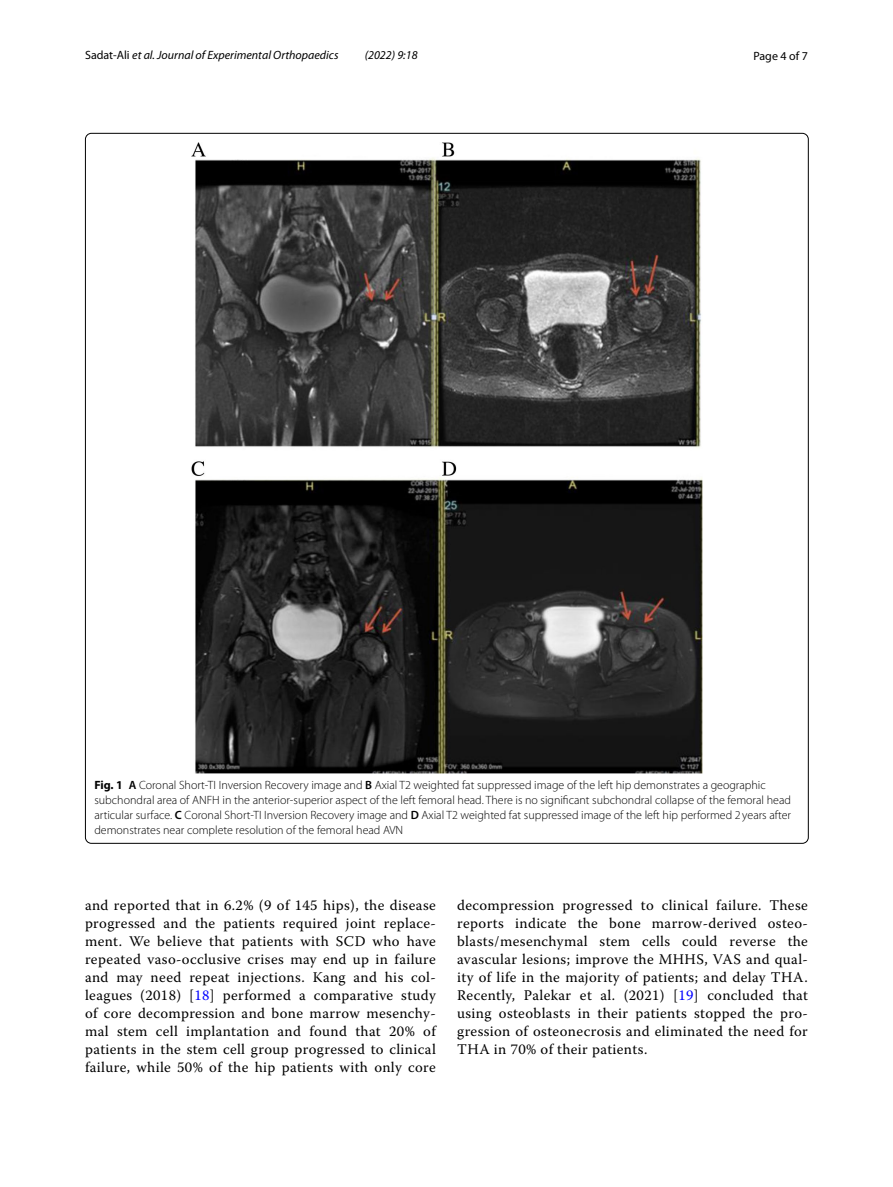
<style>
.page{position:relative;width:893px;height:1187px;background:#fff}
.page>*{position:absolute;margin:0;border:0;box-sizing:border-box;transform-origin:0 0}
.t1{font:14.7px/18px "Warnock Pro";letter-spacing:.025em;color:#000;text-align:justify}
.t2{font:300 12px/15px "Myriad Pro";color:#000}
.t3{font:italic 12px "Myriad Pro";color:#000}
.t4{font:12px "Myriad Pro";color:#000}
.s1{font-style:normal}
.s2{font-weight:700}
.s3{font-weight:600}
.s4{color:#00f}
</style>
<div class="page">
<img style="left:192px;top:142px;width:510px;height:631px">
<p class="t3" style="left:85px;top:48px;width:255px"><span class="s1">Sadat‑Ali</span> et al. Journal of Experimental Orthopaedics</p>
<p class="t3" style="left:365px;top:48px;width:54px">(2022) 9:18</p>
<p class="t4" style="left:753px;top:48px;width:56px">Page 4 of 7</p>
<p class="t2" style="left:94px;top:777px;width:698px"><span class="s2">Fig. 1</span> <span class="s3">A</span> Coronal Short-TI Inversion Recovery image and <span class="s3">B</span> Axial T2 weighted fat suppressed image of the left hip demonstrates a geographic subchondral area of ANFH in the anterior-superior aspect of the left femoral head. There is no significant subchondral collapse of the femoral head articular surface. <span class="s3">C</span> Coronal Short-TI Inversion Recovery image and <span class="s3">D</span> Axial T2 weighted fat suppressed image of the left hip performed 2 years after demonstrates near complete resolution of the femoral head AVN</p>
<p class="t1" style="left:85px;top:895px;width:352px">and reported that in 6.2% (9 of 145 hips), the disease progressed and the patients required joint replace&shy;ment. We believe that patients with SCD who have repeated vaso-occlusive crises may end up in failure and may need repeat injections. Kang and his col&shy;leagues (2018) [<span class="s4">18</span>] performed a comparative study of core decompression and bone marrow mesenchy&shy;mal stem cell implantation and found that 20% of patients in the stem cell group progressed to clinical failure, while 50% of the hip patients with only core</p>
<p class="t1" style="left:457px;top:895px;width:352px">decompression progressed to clinical failure. These reports indicate the bone marrow-derived osteo&shy;blasts/mesenchymal stem cells could reverse the avascular lesions; improve the MHHS, VAS and qual&shy;ity of life in the majority of patients; and delay THA.<br>Recently, Palekar et al. (2021) [<span class="s4">19</span>] concluded that using osteoblasts in their patients stopped the pro&shy;gression of osteonecrosis and eliminated the need for THA in 70% of their patients.</p>
</div>
